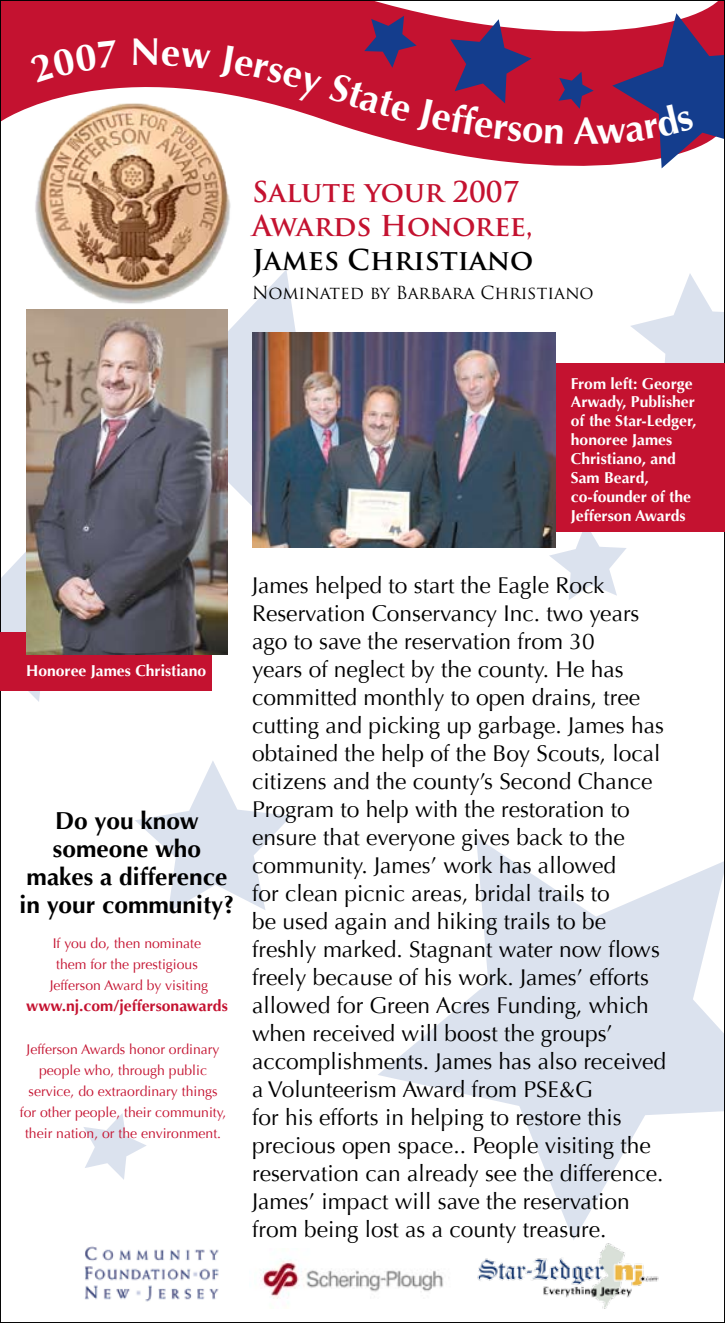
<style>
.page{position:relative;width:725px;height:1323px;background:#fff}
.page>*{position:absolute;margin:0;border:0;box-sizing:border-box;transform-origin:0 0}
.t1{font:700 38.5px "Optima";color:#fff}
.t2{font:700 28px/33.6px "Trajan Pro";color:#c41230}
.t3{font:700 28px "Trajan Pro";color:#000}
.t4{font:700 24.5px/28px "Optima";color:#000;text-align:center}
.t5{font:22.75px/28px "Optima";color:#000}
.t6{font:17.5px "Trajan Pro";color:#000}
.t7{font:700 15.75px/18.9px "Optima";color:#fff}
.t8{font:700 15.75px "Optima";color:#c41230}
.t9{font:14px/21px "Optima";color:#c41230;text-align:center}
</style>
<div class="page">
<svg style="left:378px;top:837px;width:344px;height:387px"></svg>
<svg style="left:2px;top:552px;width:92px;height:150px"></svg>
<svg style="left:135px;top:761px;width:156px;height:151px"></svg>
<svg style="left:83px;top:1113px;width:64px;height:67px"></svg>
<svg style="left:228px;top:270px;width:68px;height:236px;fill:#dbe2ee"></svg>
<svg style="left:630px;top:274px;width:92px;height:90px"></svg>
<svg style="left:549px;top:532px;width:77px;height:68px"></svg>
<svg style="left:2px;top:2px;width:720px;height:167px;fill:#c41230"></svg>
<div style="left:324px;top:364px;width:400px;height:168px;background:#c41230"></div>
<div style="left:0;top:632px;width:212px;height:58px;background:#c41230"></div>
<img style="left:252px;top:332px;width:303px;height:216px">
<img style="left:26px;top:310px;width:201px;height:344px">
<img style="left:32px;top:101px;width:203px;height:210px">
<img style="left:262px;top:1259px;width:182px;height:40px">
<img style="left:84px;top:1246px;width:135px;height:56px">
<img style="left:477px;top:1224px;width:182px;height:85px">
<div style="left:30px;top:41px;width:88px;height:42px;background:#c41230"></div>
<svg style="left:162px;top:46px;width:49px;height:23px"></svg>
<svg style="left:219px;top:13px;width:505px;height:155px"></svg>
<h1 class="t1" style="left:130px;top:30px;width:32px">N</h1>
<p class="t2" style="left:252px;top:176px;width:282px">Salute your 2007<br>Awards Honoree,</p>
<p class="t3" style="left:252px;top:242px;width:283px">James Christiano</p>
<p class="t6" style="left:252px;top:282px;width:343px">Nominated by Barbara Christiano</p>
<p class="t7" style="left:570px;top:374px;width:127px">From left: George<br>Arwady, Publisher of the Star-Ledger, honoree James<br>Christiano, and<br>Sam Beard, co-founder of the<br>Jefferson Awards</p>
<p class="t7" style="left:26px;top:661px;width:182px">Honoree James Christiano</p>
<p class="t4" style="left:20px;top:807px;width:216px">Do you know someone who makes a difference in your community?</p>
<p class="t9" style="left:50px;top:933px;width:160px">If you do, then nominate them for the prestigious<br>Jefferson Award by visiting</p>
<p class="t8" style="left:26px;top:997px;width:203px">www.nj.com/jeffersonawards</p>
<p class="t9" style="left:20px;top:1039px;width:208px">Jefferson Awards honor ordinary people who, through public service, do extraordinary things for other people, their community, their nation, or the environment.</p>
<p class="t5" style="left:252px;top:571px;width:415px">James helped to start the Eagle Rock Reservation Conservancy Inc. two years ago to save the reservation from 30<br>years of neglect by the county. He has committed monthly to open drains, tree cutting and picking up garbage. James has obtained the help of the Boy Scouts, local citizens and the county’s Second Chance Program to help with the restoration to ensure that everyone gives back to the community. James’ work has allowed<br>for clean picnic areas, bridal trails to<br>be used again and hiking trails to be freshly marked. Stagnant water now flows freely because of his work. James’ efforts allowed for Green Acres Funding, which when received will boost the groups’ accomplishments. James has also received a Volunteerism Award from PSE&amp;G<br>for his efforts in helping to restore this precious open space.. People visiting the reservation can already see the difference.<br>James’ impact will save the reservation from being lost as a county treasure.</p>
</div>
